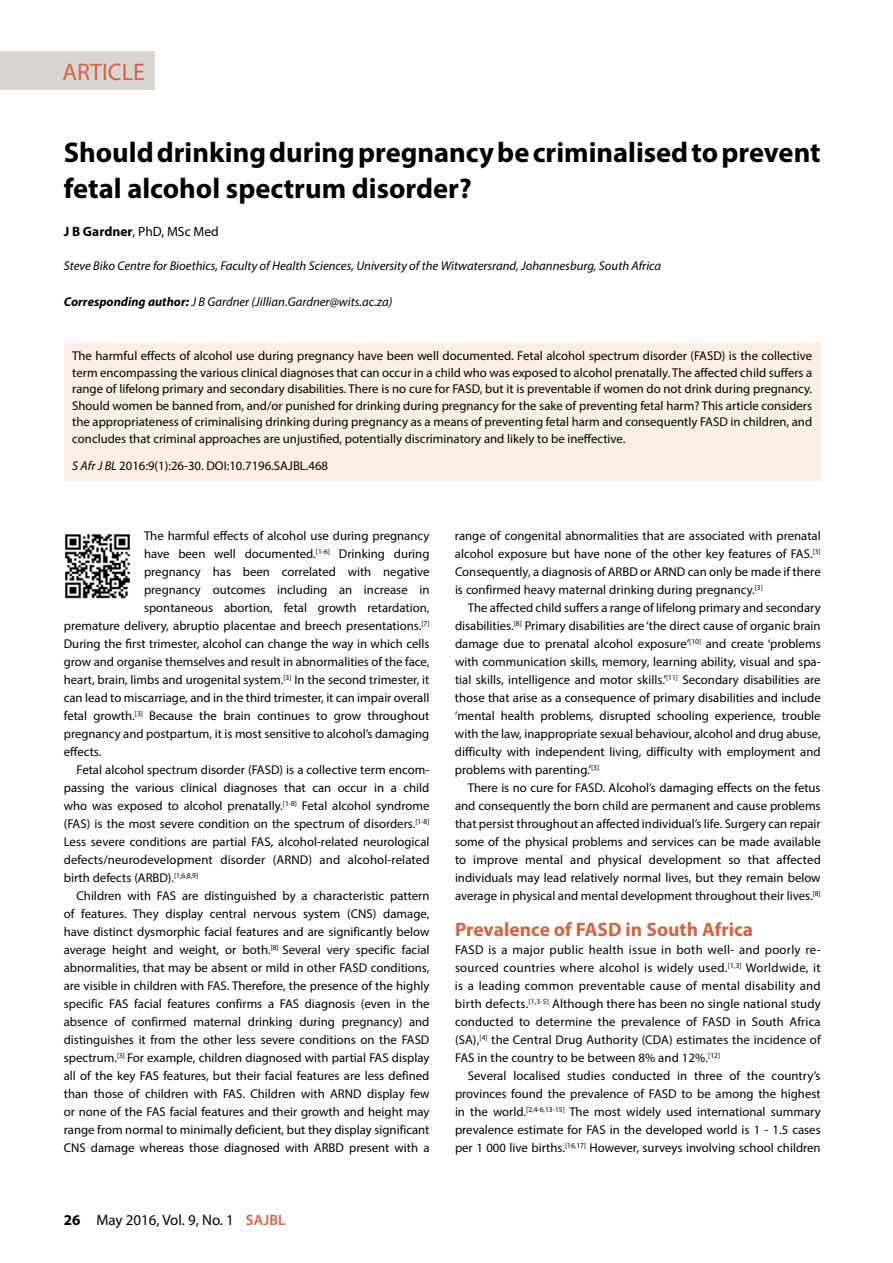
<style>
.page{position:relative;width:893px;height:1263px;background:#fff}
.page>*{position:absolute;margin:0;border:0;box-sizing:border-box;transform-origin:0 0}
.t1{font:700 28.5px/36px "Myriad Pro";color:#000}
.t2{font:24px "Myriad Pro";color:#d36443}
.t3{font:700 19.5px "Myriad Pro";color:#d36443}
.t4{font:15px "Myriad Pro";color:#000}
.t5{font:13.5px "Myriad Pro";color:#000}
.t6{font:12.75px/18px "Myriad Pro";color:#000;text-align:justify}
.t7{font:italic 12.75px "Myriad Pro";color:#000}
.s1{font-weight:700}
.s2{font-style:italic}
.s3{font-weight:600;color:#d36443}
</style>
<div class="page">
<div style="left:0;top:51px;width:155px;height:39px;background:#d9d5d0"></div>
<div style="left:64px;top:342px;width:757px;height:139px;background:#fbeee7"></div>
<img style="left:65px;top:534px;width:65px;height:65px">
<h2 class="t2" style="left:63px;top:57px;width:84px">ARTICLE</h2>
<h1 class="t1" style="left:64px;top:133px;width:758px">Should drinking during pregnancy be criminalised to prevent fetal alcohol spectrum disorder?</h1>
<p class="t5" style="left:64px;top:223px;width:157px"><span class="s1">J B Gardner</span>, PhD, MSc Med</p>
<p class="t7" style="left:64px;top:258px;width:599px">Steve Biko Centre for Bioethics, Faculty of Health Sciences, University of the Witwatersrand, Johannesburg, South Africa</p>
<p class="t7" style="left:64px;top:294px;width:330px"><span class="s1">Corresponding author:</span> J B Gardner (Jillian.Gardner@wits.ac.za)</p>
<p class="t6" style="left:72px;top:348px;width:741px;line-height:16.5px">The harmful effects of alcohol use during pregnancy have been well documented. Fetal alcohol spectrum disorder (FASD) is the collective term encompassing the various clinical diagnoses that can occur in a child who was exposed to alcohol prenatally. The affected child suffers a range of lifelong primary and secondary disabilities. There is no cure for FASD, but it is preventable if women do not drink during pregnancy.<br>Should women be banned from, and/or punished for drinking during pregnancy for the sake of preventing fetal harm? This article considers the appropriateness of criminalising drinking during pregnancy as a means of preventing fetal harm and consequently FASD in children, and concludes that criminal approaches are unjustified, potentially discriminatory and likely to be ineffective.</p>
<p class="t6" style="left:72px;top:456px;width:257px"><span class="s2">S Afr J BL</span> 2016:9(1):26-30. DOI:10.7196.SAJBL.468</p>
<p class="t6" style="left:144px;top:527px;width:287px">The harmful effects of alcohol use during pregnancy</p>
<p class="t6" style="left:144px;top:545px;width:287px">have been well documented.<sup>[1-6]</sup> Drinking during</p>
<p class="t6" style="left:144px;top:563px;width:287px">pregnancy has been correlated with negative</p>
<p class="t6" style="left:144px;top:581px;width:287px">pregnancy outcomes including an increase in</p>
<p class="t6" style="left:144px;top:599px;width:287px">spontaneous abortion, fetal growth retardation,</p>
<p class="t6" style="left:64px;top:617px;width:367px">premature delivery, abruptio placentae and breech presentations.<sup>[7]</sup></p>
<p class="t6" style="left:64px;top:635px;width:367px">During the first trimester, alcohol can change the way in which cells</p>
<p class="t6" style="left:64px;top:653px;width:367px">grow and organise themselves and result in abnormalities of the face,</p>
<p class="t6" style="left:64px;top:671px;width:367px">heart, brain, limbs and urogenital system.<sup>[3]</sup> In the second trimester, it</p>
<p class="t6" style="left:64px;top:689px;width:367px">can lead to miscarriage, and in the third trimester, it can impair overall</p>
<p class="t6" style="left:64px;top:707px;width:367px">fetal growth.<sup>[3]</sup> Because the brain continues to grow throughout</p>
<p class="t6" style="left:64px;top:725px;width:367px">pregnancy and postpartum, it is most sensitive to alcohol’s damaging</p>
<p class="t6" style="left:64px;top:743px;width:39px">effects.</p>
<p class="t6" style="left:77px;top:761px;width:354px">Fetal alcohol spectrum disorder (FASD) is a collective term encom-</p>
<p class="t6" style="left:64px;top:779px;width:367px">passing the various clinical diagnoses that can occur in a child</p>
<p class="t6" style="left:64px;top:797px;width:367px">who was exposed to alcohol prenatally.<sup>[1-8]</sup> Fetal alcohol syndrome</p>
<p class="t6" style="left:64px;top:815px;width:367px">(FAS) is the most severe condition on the spectrum of disorders.<sup>[1-8]</sup></p>
<p class="t6" style="left:64px;top:833px;width:367px">Less severe conditions are partial FAS, alcohol-related neurological</p>
<p class="t6" style="left:64px;top:851px;width:367px">defects/neurodevelopment disorder (ARND) and alcohol-related</p>
<p class="t6" style="left:64px;top:869px;width:136px">birth defects (ARBD).<sup>[1,6,8,9]</sup></p>
<p class="t6" style="left:77px;top:887px;width:354px">Children with FAS are distinguished by a characteristic pattern</p>
<p class="t6" style="left:64px;top:905px;width:367px">of features. They display central nervous system (CNS) damage,</p>
<p class="t6" style="left:64px;top:923px;width:367px">have distinct dysmorphic facial features and are significantly below</p>
<p class="t6" style="left:64px;top:941px;width:367px">average height and weight, or both.<sup>[8]</sup> Several very specific facial</p>
<p class="t6" style="left:64px;top:959px;width:367px">abnormalities, that may be absent or mild in other FASD conditions,</p>
<p class="t6" style="left:64px;top:977px;width:367px">are visible in children with FAS. Therefore, the presence of the highly</p>
<p class="t6" style="left:64px;top:995px;width:367px">specific FAS facial features confirms a FAS diagnosis (even in the</p>
<p class="t6" style="left:64px;top:1013px;width:367px">absence of confirmed maternal drinking during pregnancy) and</p>
<p class="t6" style="left:64px;top:1031px;width:367px">distinguishes it from the other less severe conditions on the FASD</p>
<p class="t6" style="left:64px;top:1049px;width:367px">spectrum.<sup>[3]</sup> For example, children diagnosed with partial FAS display</p>
<p class="t6" style="left:64px;top:1067px;width:367px">all of the key FAS features, but their facial features are less defined</p>
<p class="t6" style="left:64px;top:1085px;width:367px">than those of children with FAS. Children with ARND display few</p>
<p class="t6" style="left:64px;top:1103px;width:367px">or none of the FAS facial features and their growth and height may</p>
<p class="t6" style="left:64px;top:1121px;width:367px">range from normal to minimally deficient, but they display significant</p>
<p class="t6" style="left:64px;top:1139px;width:367px">CNS damage whereas those diagnosed with ARBD present with a</p>
<p class="t4" style="left:64px;top:1211px;width:223px"><span class="s1">26</span> May 2016, Vol. 9, No. 1 <span class="s3">SAJBL</span></p>
<p class="t6" style="left:455px;top:527px;width:367px">range of congenital abnormalities that are associated with prenatal alcohol exposure but have none of the other key features of FAS.<sup>[3] </sup>Consequently, a diagnosis of ARBD or ARND can only be made if there is confirmed heavy maternal drinking during pregnancy.<sup>[3]</sup></p>
<p class="t6" style="left:455px;top:599px;width:367px;text-indent:13px">The affected child suffers a range of lifelong primary and secondary disabilities.<sup>[8]</sup> Primary disabilities are ‘the direct cause of organic brain damage due to prenatal alcohol exposure’<sup>[10]</sup> and create ‘problems with communication skills, memory, learning ability, visual and spa&shy;tial skills, intelligence and motor skills.’<sup>[11]</sup> Secondary disabilities are those that arise as a consequence of primary disabilities and include ‘mental health problems, disrupted schooling experience, trouble with the law, inappropriate sexual behaviour, alcohol and drug abuse, difficulty with independent living, difficulty with employment and problems with parenting.’<sup>[3]</sup></p>
<p class="t6" style="left:455px;top:779px;width:367px;text-indent:13px">There is no cure for FASD. Alcohol’s damaging effects on the fetus and consequently the born child are permanent and cause problems that persist throughout an affected individual’s life. Surgery can repair some of the physical problems and services can be made available to improve mental and physical development so that affected individuals may lead relatively normal lives, but they remain below average in physical and mental development throughout their lives.<sup>[8]</sup></p>
<h3 class="t3" style="left:455px;top:917px;width:300px">Prevalence of FASD in South Africa</h3>
<p class="t6" style="left:455px;top:941px;width:367px">FASD is a major public health issue in both well- and poorly re&shy;sourced countries where alcohol is widely used.<sup>[1,3]</sup> Worldwide, it is a leading common preventable cause of mental disability and birth defects.<sup>[1,3-5]</sup> Although there has been no single national study conducted to determine the prevalence of FASD in South Africa (SA),<sup>[4]</sup> the Central Drug Authority (CDA) estimates the incidence of FAS in the country to be between 8% and 12%.<sup>[12]</sup></p>
<p class="t6" style="left:455px;top:1067px;width:367px;text-indent:13px">Several localised studies conducted in three of the country’s provinces found the prevalence of FASD to be among the highest in the world.<sup>[2,4-6,13-15]</sup> The most widely used international summary prevalence estimate for FAS in the developed world is 1 - 1.5 cases per 1 000 live births.<sup>[16,17]</sup> However, surveys involving school children</p>
</div>
